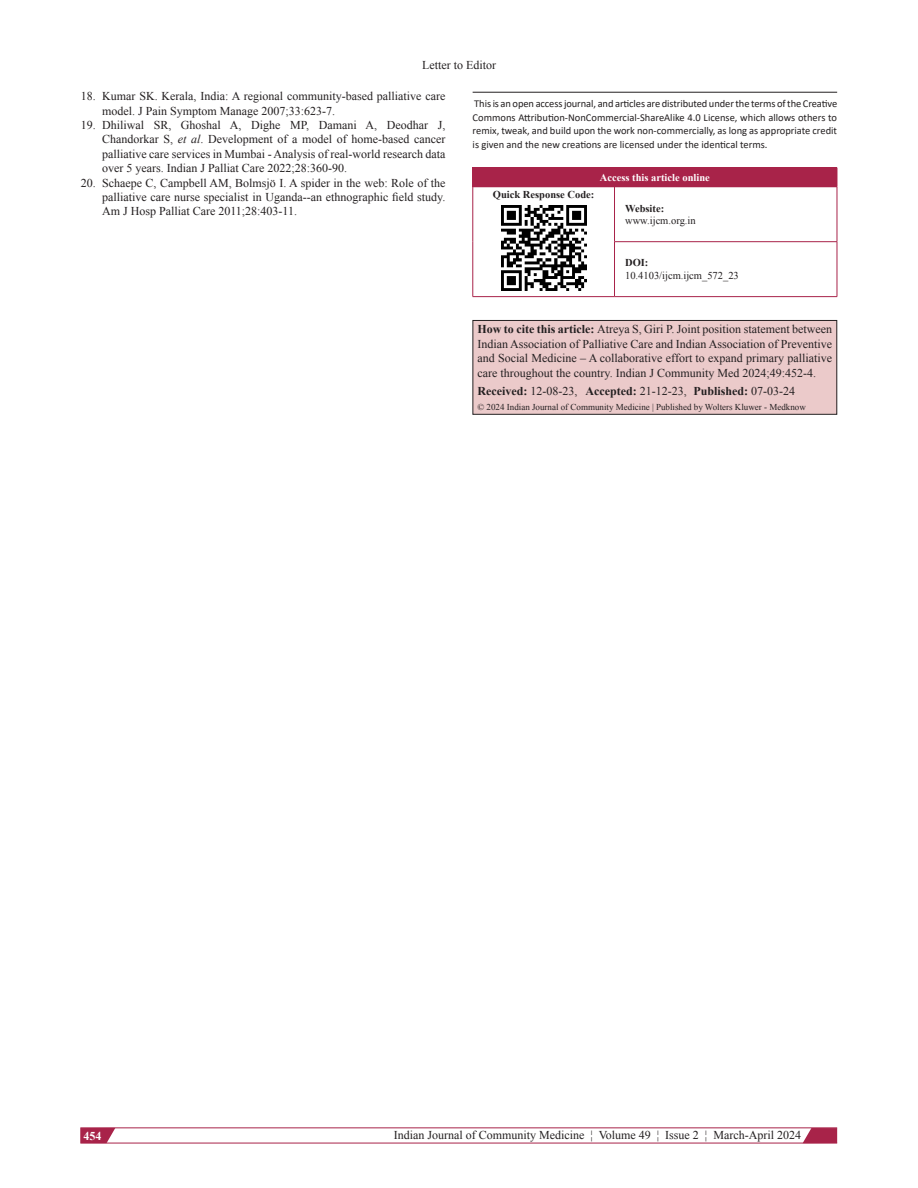
<style>
.page{position:relative;width:918px;height:1188px;background:#fff}
.page>*{position:absolute;margin:0;border:0;box-sizing:border-box;transform-origin:0 0}
.REF{font:12px/14.4px "Times New Roman";color:#231f20;text-align:justify}
.HIS{font:12px/14.4px "Times New Roman";color:#231f20;text-align:justify}
.HIS-2{font:700 12px "Times New Roman";color:#231f20}
.t1{font:700 12px "Times New Roman";color:#fff}
.OS{font:10.5px/13.5px "Calibri";color:#231f20;text-align:justify}
.Website{font:10.5px/12.6px "Times New Roman";color:#231f20}
.ATAO{font:700 10.5px "Times New Roman";color:#fff}
.QRC{font:700 10.5px "Times New Roman";color:#231f20}
.HTC{font:9px "Times New Roman";color:#231f20}
.s1{font-style:italic}
.s2{font-weight:700}
.s3{font-weight:400}
</style>
<div class="page">
<svg style="left:80px;top:1127px;width:758px;height:16px"></svg>
<div style="left:473px;top:320px;width:364px;height:94px;background:#ebcaca"></div>
<div style="left:472px;top:320px;width:365px;height:95px;border:1px solid #231f20"></div>
<div style="left:473px;top:168px;width:364px;height:19px;background:#a82349"></div>
<svg style="left:837px;top:168px;width:1px;height:19px"></svg>
<hr style="left:473px;top:187px;width:1px;height:55px;background:#a82349">
<hr style="left:473px;top:242px;width:1px;height:54px;background:#a82349">
<hr style="left:473px;top:187px;width:142px;height:1px;background:#a82349">
<hr style="left:614px;top:187px;width:1px;height:55px;background:#a82349">
<hr style="left:615px;top:187px;width:222px;height:1px;background:#a82349">
<hr style="left:837px;top:187px;width:1px;height:55px;background:#a82349">
<hr style="left:473px;top:296px;width:142px;height:1px;background:#a82349">
<hr style="left:614px;top:242px;width:1px;height:54px;background:#a82349">
<hr style="left:614px;top:241px;width:223px;height:1px;background:#a82349">
<hr style="left:837px;top:242px;width:1px;height:54px;background:#a82349">
<hr style="left:615px;top:296px;width:222px;height:1px;background:#a82349">
<img style="left:501px;top:206px;width:85px;height:85px">
<hr style="left:473px;top:92px;width:364px;height:1px;background:#231f20">
<p class="HIS" style="left:422px;top:57px;width:75px">Letter to Editor</p>
<p class="REF" style="left:102px;top:89px;width:345px;text-indent:-21px">18. Kumar SK. Kerala, India: A regional community‑based palliative care model. J Pain Symptom Manage 2007;33:623‑7.</p>
<p class="REF" style="left:102px;top:118px;width:345px;text-indent:-21px">19. Dhiliwal SR, Ghoshal A, Dighe MP, Damani A, Deodhar J, Chandorkar S, <span class="s1">et al</span>. Development of a model of home‑based cancer palliative care services in Mumbai ‑ Analysis of real‑world research data over 5 years. Indian J Palliat Care 2022;28:360‑90.</p>
<p class="REF" style="left:102px;top:175px;width:345px;text-indent:-21px">20. Schaepe C, Campbell AM, Bolmsjö I. A spider in the web: Role of the palliative care nurse specialist in Uganda‑‑ an ethnographic field study.<br>Am J Hosp Palliat Care 2011;28:403‑11.</p>
<p class="OS" style="left:473px;top:97px;width:366px">This is an open access journal, and articles are distributed under the terms of the Creative Commons Attribution‑NonCommercial‑ShareAlike 4.0 License, which allows others to remix, tweak, and build upon the work non‑commercially, as long as appropriate credit is given and the new creations are licensed under the identical terms.</p>
<p class="ATAO" style="left:600px;top:170px;width:111px">Access this article online</p>
<p class="QRC" style="left:493px;top:187px;width:103px">Quick Response Code:</p>
<p class="Website" style="left:625px;top:202px;width:72px"><span class="s2">Website: </span>www.ijcm.org.in</p>
<p class="Website" style="left:625px;top:257px;width:115px"><span class="s2">DOI:<br></span>10.4103/ijcm.ijcm_572_23</p>
<p class="HIS" style="left:477px;top:322px;width:356px"><span class="s2">How to cite this article:</span> Atreya S, Giri P. Joint position statement between Indian Association of Palliative Care and Indian Association of Preventive and Social Medicine – A collaborative effort to expand primary palliative care throughout the country. Indian J Community Med 2024;49:452-4.</p>
<p class="HIS-2" style="left:477px;top:383px;width:319px">Received: <span class="s3">12-08-23,</span> Accepted: <span class="s3">21-12-23,</span> Published: <span class="s3">07-03-24</span></p>
<p class="HTC" style="left:477px;top:401px;width:330px">© 2024 Indian Journal of Community Medicine | Published by Wolters Kluwer ‑ Medknow</p>
<p class="t1" style="left:84px;top:1127px;width:19px">454</p>
<p class="HIS" style="left:394px;top:1128px;width:409px">Indian Journal of Community Medicine ¦ Volume 49 ¦ Issue 2 ¦ March-April 2024</p>
</div>
